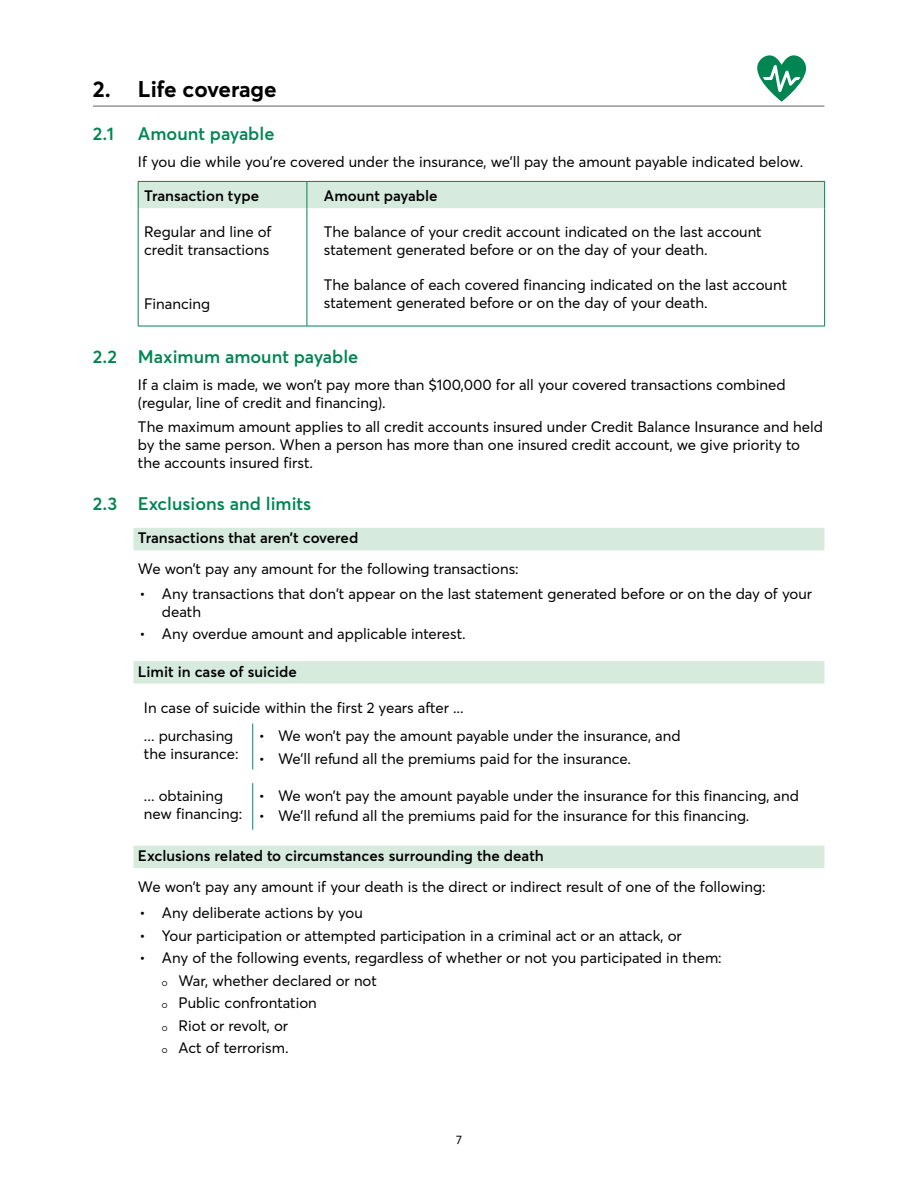
<style>
.page{position:relative;width:918px;height:1188px;background:#fff}
.page>*{position:absolute;margin:0;border:0;box-sizing:border-box;transform-origin:0 0}
.t1{font:700 22.5px "Desjardins Sans";color:#000}
.t2{font:600 18px "Desjardins Sans";color:#008553}
.t3{font:15px/18px "Desjardins Sans";color:#000}
.t4{font:600 15px "Desjardins Sans";color:#000}
.t5{font:12px "Desjardins Sans";color:#000}
.s1{font-family:"Averta";font-size:9px}
</style>
<div class="page">
<hr style="left:93px;top:106px;width:731px;height:1px;background:#646363">
<div style="left:133px;top:528px;width:691px;height:22px;background:#d6eade"></div>
<div style="left:133px;top:661px;width:691px;height:23px;background:#d6eade"></div>
<div style="left:133px;top:846px;width:691px;height:22px;background:#d6eade"></div>
<svg style="left:757px;top:55px;width:50px;height:47px"></svg>
<svg style="left:139px;top:208px;width:685px;height:118px"></svg>
<div style="left:138px;top:181px;width:687px;height:27px;background:#d6eade"></div>
<hr style="left:138px;top:208px;width:1px;height:118px;background:#008553">
<hr style="left:138px;top:326px;width:169px;height:1px;background:#008553">
<hr style="left:307px;top:208px;width:1px;height:118px;background:#008553">
<hr style="left:824px;top:208px;width:1px;height:118px;background:#008553">
<hr style="left:307px;top:326px;width:518px;height:1px;background:#008553">
<hr style="left:252px;top:724px;width:1px;height:46px;background:#00905f">
<hr style="left:252px;top:783px;width:1px;height:47px;background:#00905f">
<h1 class="t1" style="left:93px;top:75px;width:185px">2. Life coverage</h1>
<p class="t2" style="left:93px;top:123px;width:23px">2.1</p>
<p class="t2" style="left:138px;top:123px;width:138px">Amount payable</p>
<p class="t3" style="left:138px;top:152px;width:667px">If you die while you’re covered under the insurance, we’ll pay the amount payable indicated below.</p>
<p class="t4" style="left:144px;top:186px;width:117px">Transaction type</p>
<p class="t4" style="left:324px;top:186px;width:115px">Amount payable</p>
<p class="t3" style="left:144px;top:223px;width:129px">Regular and line of credit transactions</p>
<p class="t3" style="left:324px;top:223px;width:439px">The balance of your credit account indicated on the last account statement generated before or on the day of your death.</p>
<p class="t3" style="left:324px;top:276px;width:465px">The balance of each covered financing indicated on the last account statement generated before or on the day of your death.</p>
<p class="t2" style="left:93px;top:346px;width:267px">2.2 Maximum amount payable</p>
<p class="t3" style="left:138px;top:375px;width:649px">If a claim is made, we won’t pay more than $100,000 for all your covered transactions combined (regular, line of credit and financing).</p>
<p class="t3" style="left:138px;top:418px;width:686px">The maximum amount applies to all credit accounts insured under Credit Balance Insurance and held by the same person. When a person has more than one insured credit account, we give priority to the accounts insured first.</p>
<p class="t2" style="left:93px;top:493px;width:220px">2.3 Exclusions and limits</p>
<p class="t4" style="left:138px;top:529px;width:222px">Transactions that aren’t covered</p>
<p class="t3" style="left:138px;top:560px;width:382px">We won’t pay any amount for the following transactions:</p>
<p class="t3" style="left:162px;top:585px;width:652px;text-indent:-22px">• Any transactions that don't appear on the last statement generated before or on the day of your death</p>
<p class="t3" style="left:139px;top:625px;width:328px">• Any overdue amount and applicable interest.</p>
<p class="t4" style="left:138px;top:662px;width:161px">Limit in case of suicide</p>
<p class="t3" style="left:144px;top:694px;width:321px;line-height:28px">In case of suicide within the first 2 years after ... ... purchasing</p>
<p class="t3" style="left:144px;top:745px;width:96px">the insurance:</p>
<p class="t3" style="left:144px;top:295px;width:68px">Financing</p>
<p class="t3" style="left:259px;top:727px;width:423px">• We won’t pay the amount payable under the insurance, and</p>
<p class="t3" style="left:259px;top:749px;width:374px">• We’ll refund all the premiums paid for the insurance.</p>
<p class="t3" style="left:144px;top:786px;width:100px">... obtaining new financing:</p>
<p class="t3" style="left:259px;top:786px;width:542px">• We won’t pay the amount payable under the insurance for this financing, and</p>
<p class="t3" style="left:259px;top:807px;width:492px">• We’ll refund all the premiums paid for the insurance for this financing.</p>
<p class="t4" style="left:138px;top:847px;width:407px">Exclusions related to circumstances surrounding the death</p>
<p class="t3" style="left:138px;top:878px;width:629px">We won’t pay any amount if your death is the direct or indirect result of one of the following:</p>
<p class="t3" style="left:139px;top:904px;width:225px">• Any deliberate actions by you</p>
<p class="t3" style="left:139px;top:927px;width:544px">• Your participation or attempted participation in a criminal act or an attack, or</p>
<p class="t3" style="left:139px;top:949px;width:584px">• Any of the following events, regardless of whether or not you participated in them:</p>
<p class="t3" style="left:162px;top:971px;width:216px"><span class="s1">○</span> War, whether declared or not</p>
<p class="t3" style="left:162px;top:994px;width:156px"><span class="s1">○</span> Public confrontation</p>
<p class="t3" style="left:162px;top:1016px;width:128px"><span class="s1">○</span> Riot or revolt, or</p>
<p class="t3" style="left:162px;top:1039px;width:128px"><span class="s1">○</span> Act of terrorism.</p>
<p class="t5" style="left:456px;top:1132px;width:7px">7</p>
</div>
